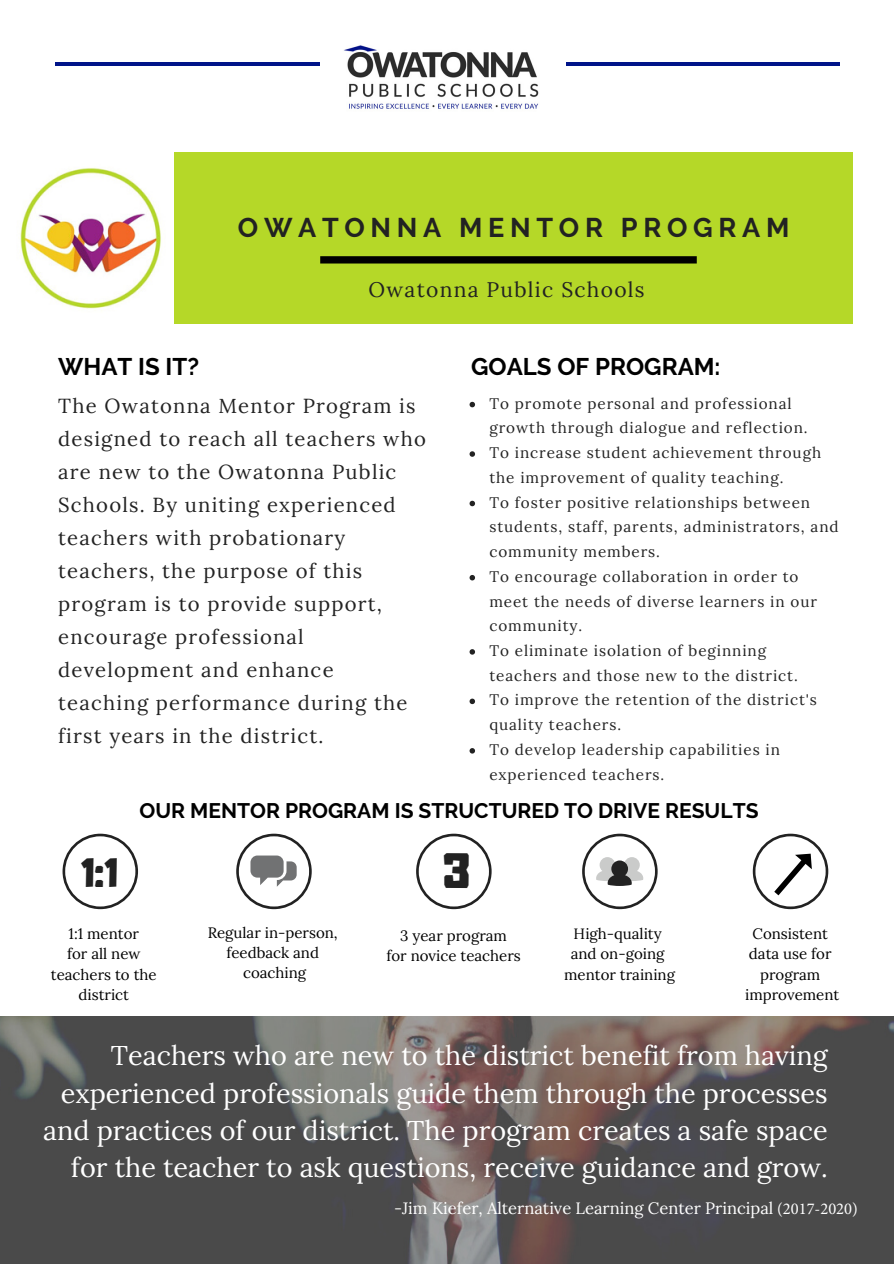
<style>
.page{position:relative;width:894px;height:1264px;background:#fff}
.page>*{position:absolute;margin:0;border:0;box-sizing:border-box;transform-origin:0 0}
.t1{font:43.5px "Adumu";color:#222}
.t2{font:36px "Adumu";color:#222}
.t3{font:27px/37.2px "Lora";color:#fff;text-align:right}
.t4{font:700 27px "Raleway";letter-spacing:.21em;color:#222}
.t5{font:700 24px "Raleway";color:#000}
.t6{font:700 21px "Raleway";color:#000}
.t7{font:21px "Lora";letter-spacing:.06em;color:#222}
.t8{font:20.25px/33px "Lora";letter-spacing:.06em;color:#222}
.t9{font:16.5px "Lora";color:#fff}
.t10{font:15.3px/24.8px "Lora";letter-spacing:.06em;color:#222}
.t11{font:15px/20.2px "Lora";color:#000;text-align:center}
.s1{font-family:"Minion Pro"}
</style>
<div class="page">
<img style="left:0;top:1016px;width:893px;height:247px">
<hr style="left:55px;top:62px;width:784px;height:4px;background:#001489">
<img style="left:320px;top:45px;width:245px;height:108px">
<div style="left:174px;top:153px;width:678px;height:171px;background:#b5d828"></div>
<svg style="left:469px;top:402px;width:6px;height:5px"></svg>
<svg style="left:469px;top:451px;width:6px;height:6px"></svg>
<svg style="left:469px;top:501px;width:6px;height:5px"></svg>
<svg style="left:469px;top:575px;width:6px;height:5px"></svg>
<svg style="left:469px;top:649px;width:6px;height:5px"></svg>
<svg style="left:469px;top:698px;width:6px;height:6px"></svg>
<svg style="left:469px;top:748px;width:6px;height:5px"></svg>
<svg style="left:582px;top:833px;width:75px;height:76px"></svg>
<svg style="left:62px;top:833px;width:76px;height:76px"></svg>
<svg style="left:416px;top:833px;width:75px;height:76px"></svg>
<svg style="left:752px;top:833px;width:76px;height:76px"></svg>
<svg style="left:236px;top:833px;width:75px;height:76px"></svg>
<img style="left:20px;top:168px;width:141px;height:141px">
<svg style="left:320px;top:256px;width:376px;height:7px;background:#050601"></svg>
<h3 class="t4" style="left:238px;top:211px;width:553px">OWATONNA MENTOR PROGRAM</h3>
<h3 class="t7" style="left:368px;top:275px;width:277px">Owatonna Public Schools</h3>
<h3 class="t5" style="left:58px;top:352px;width:142px">WHAT IS IT?</h3>
<h3 class="t5" style="left:471px;top:352px;width:251px">GOALS OF PROGRAM:</h3>
<p class="t8" style="left:58px;top:389px;width:369px">The Owatonna Mentor Program is designed to reach all teachers who are new to the Owatonna Public<br>Schools. By uniting experienced teachers with probationary teachers, the purpose of this program is to provide support, encourage professional development and enhance teaching performance during the first years in the district.</p>
<p class="t10" style="left:489px;top:391px;width:350px">To promote personal and professional growth through dialogue and reflection.<br>To increase student achievement through the improvement of quality teaching.<br>To foster positive relationships between students, staff, parents, administrators, and community members.<br>To encourage collaboration in order to meet the needs of diverse learners in our community.<br>To eliminate isolation of beginning<br>teachers and those new to the district.<br>To improve the retention of the district's quality teachers.<br>To develop leadership capabilities in experienced teachers.</p>
<h2 class="t2" style="left:81px;top:842px;width:39px">1:1</h2>
<h3 class="t6" style="left:139px;top:798px;width:620px">OUR MENTOR PROGRAM IS STRUCTURED TO DRIVE RESULTS</h3>
<h1 class="t1" style="left:443px;top:834px;width:28px">3</h1>
<p class="t11" style="left:207px;top:921px;width:131px">Regular in-person, feedback and coaching</p>
<p class="t11" style="left:51px;top:923px;width:107px">1:1 mentor<br>for all new teachers to the district</p>
<p class="t11" style="left:564px;top:923px;width:112px">High-quality and on-going mentor training</p>
<p class="t11" style="left:386px;top:924px;width:136px">3 year program<br>for novice teachers</p>
<p class="t11" style="left:745px;top:923px;width:96px">Consistent data use for program improvement</p>
<p class="t3" style="left:43px;top:1036px;width:785px">Teachers who are new to the district benefit from having experienced professionals guide them through the processes and practices of our district. The program creates a safe space for the teacher to ask questions, receive guidance and grow.</p>
<p class="t9" style="left:394px;top:1197px;width:465px">-Jim Kiefer, Alternative Learning Center Principal <span class="s1">(2017-2020)</span></p>
</div>
